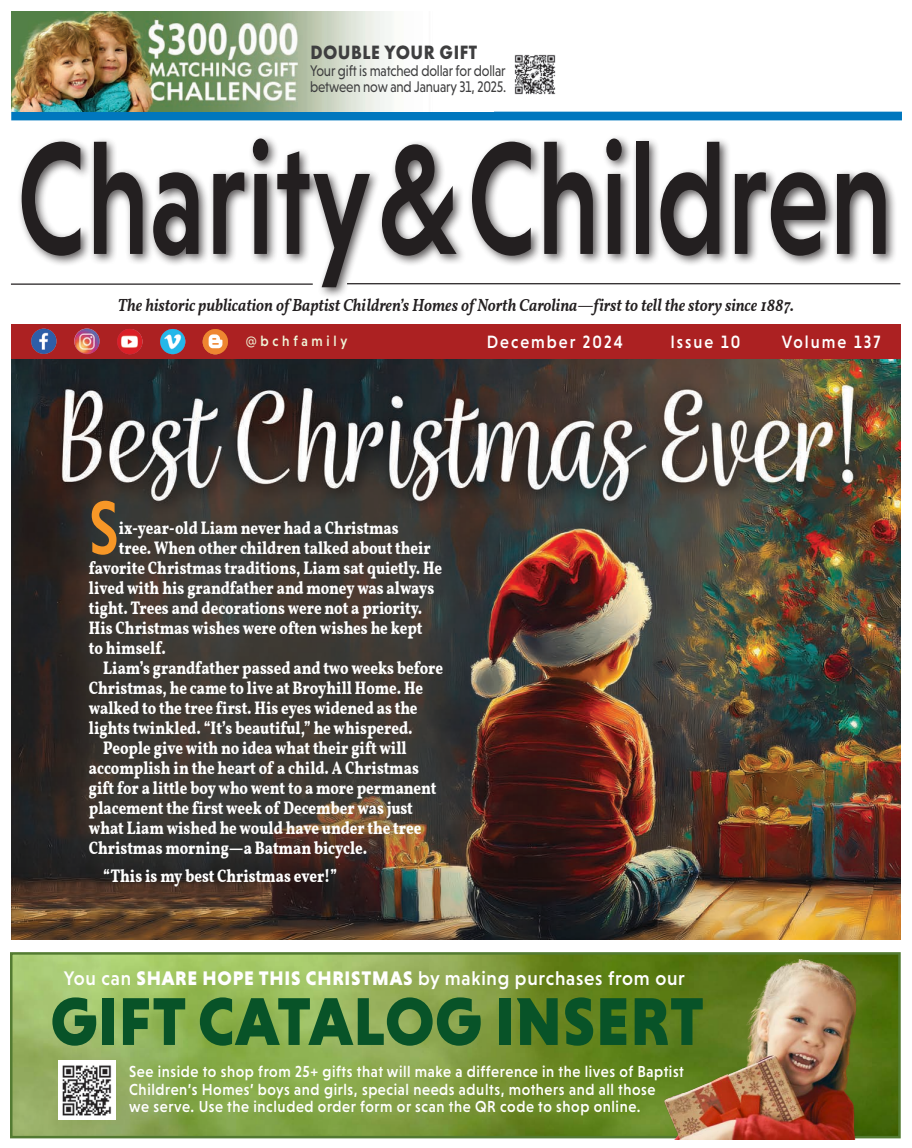
<style>
.page{position:relative;width:912px;height:1148px;background:#fff}
.page>*{position:absolute;margin:0;border:0;box-sizing:border-box;transform-origin:0 0}
.t1{font:500 162.5px "Niveau Grotesk";letter-spacing:.01em;color:#231f20;scale:.7 1}
.t2{font:500 77px "Niveau Grotesk";color:#f79727;scale:.8 1}
.t3{font:900 68.75px "Niveau Grotesk";letter-spacing:.01em;color:#085328;scale:.95 1}
.t4{font:500 20px "Niveau Grotesk";letter-spacing:.04em;color:#fff;scale:.95 1}
.t5{font:700 20px "Futura PT";letter-spacing:.03em;color:#3e3e3f;scale:.88 1}
.t6{font:800 18.12px "Vollkorn";color:#fff;scale:.8 1}
.t7{font:500 18.12px "Niveau Grotesk";letter-spacing:.125em;color:#fff;scale:.9 1}
.t8{font:italic 600 17.5px "Vollkorn";color:#231f20;scale:.9 1}
.t9{font:500 16.25px/17.5px "Niveau Grotesk";letter-spacing:.04em;color:#fff;scale:.91 1}
.t10{font:15.62px/16.2px "Niveau Grotesk";letter-spacing:-.01em;color:#3e3e3f;scale:.85 1}
.t11{font:500 15px "Niveau Grotesk";letter-spacing:.275em;color:#f0f5d8;scale:.9 1}
.s1{font-size:158.75px}
.s2{font-weight:900}
</style>
<div class="page">
<img style="left:11px;top:359px;width:889px;height:580px">
<div style="left:17px;top:134px;width:879px;height:165px;background:#231f20;opacity:.75"></div>
<hr style="left:347px;top:283px;width:553px;height:1px;background:#231f20">
<hr style="left:11px;top:283px;width:302px;height:2px;background:#231f20">
<div style="left:11px;top:324px;width:889px;height:35px;background:#ac2122"></div>
<img style="left:31px;top:329px;width:25px;height:25px;border-radius:13px">
<img style="left:117px;top:329px;width:25px;height:25px;border-radius:13px">
<img style="left:160px;top:329px;width:25px;height:25px;border-radius:13px">
<img style="left:202px;top:329px;width:26px;height:25px;border-radius:13px">
<img style="left:74px;top:328px;width:25px;height:26px;border-radius:13px">
<div style="left:11px;top:112px;width:890px;height:8px;background:#0077be"></div>
<img style="left:11px;top:11px;width:381px;height:101px">
<img style="left:514px;top:54px;width:41px;height:41px">
<img style="left:13px;top:955px;width:884px;height:180px">
<div style="left:10px;top:952px;width:890px;height:186px;border:2px solid #537b32"></div>
<img style="left:646px;top:959px;width:236px;height:180px">
<img style="left:59px;top:1060px;width:57px;height:59px">
<p class="t5" style="left:310px;top:40px;width:191px">DOUBLE YOUR GIFT</p>
<p class="t10" style="left:310px;top:62px;width:232px">Your gift is matched dollar for dollar between now and January 31, 2025.</p>
<h1 class="t1" style="left:17px;top:106px;width:1250px">Charity<span class="s1">&amp;</span>Children</h1>
<p class="t8" style="left:118px;top:292px;width:752px">The historic publication of Baptist Children’s Homes of North Carolina—first to tell the story since 1887.</p>
<p class="t11" style="left:246px;top:333px;width:114px">@bchfamily</p>
<p class="t7" style="left:486px;top:331px;width:153px">December 2024</p>
<p class="t7" style="left:670px;top:331px;width:79px">Issue 10</p>
<p class="t7" style="left:781px;top:331px;width:111px">Volume 137</p>
<h2 class="t2" style="left:89px;top:483px;width:39px">S</h2>
<p class="t6" style="left:119px;top:514px;width:351px">ix-year-old Liam never had a Christmas</p>
<p class="t6" style="left:119px;top:534px;width:391px">tree. When other children talked about their</p>
<p class="t6" style="left:89px;top:554px;width:443px">favorite Christmas traditions, Liam sat quietly. He</p>
<p class="t6" style="left:89px;top:574px;width:433px">lived with his grandfather and money was always</p>
<p class="t6" style="left:89px;top:594px;width:418px">tight. Trees and decorations were not a priority.</p>
<p class="t6" style="left:89px;top:614px;width:418px">His Christmas wishes were often wishes he kept</p>
<p class="t6" style="left:89px;top:634px;width:98px">to himself.</p>
<p class="t6" style="left:103px;top:654px;width:426px">Liam’s grandfather passed and two weeks before</p>
<p class="t6" style="left:89px;top:674px;width:419px">Christmas, he came to live at Broyhill Home. He</p>
<p class="t6" style="left:89px;top:694px;width:412px">walked to the tree first. His eyes widened as the</p>
<p class="t6" style="left:89px;top:714px;width:406px">lights twinkled. “It’s beautiful,” he whispered.</p>
<p class="t6" style="left:103px;top:734px;width:380px">People give with no idea what their gift will</p>
<p class="t6" style="left:89px;top:754px;width:414px">accomplish in the heart of a child. A Christmas</p>
<p class="t6" style="left:89px;top:774px;width:436px">gift for a little boy who went to a more permanent</p>
<p class="t6" style="left:89px;top:794px;width:406px">placement the first week of December was just</p>
<p class="t6" style="left:89px;top:814px;width:417px">what Liam wished he would have under the tree</p>
<p class="t6" style="left:89px;top:834px;width:349px">Christmas morning—a Batman bicycle.</p>
<p class="t6" style="left:103px;top:861px;width:294px">“This is my best Christmas ever!”</p>
<p class="t4" style="left:64px;top:966px;width:655px">You can <span class="s2">SHARE HOPE THIS CHRISTMAS</span> by making purchases from our</p>
<h3 class="t3" style="left:51px;top:981px;width:689px">GIFT CATALOG INSERT</h3>
<p class="t9" style="left:129px;top:1062px;width:611px">See inside to shop from 25+ gifts that will make a difference in the lives of Baptist<br>Children’s Homes’ boys and girls, special needs adults, mothers and all those<br>we serve. Use the included order form or scan the QR code to shop online.</p>
</div>
